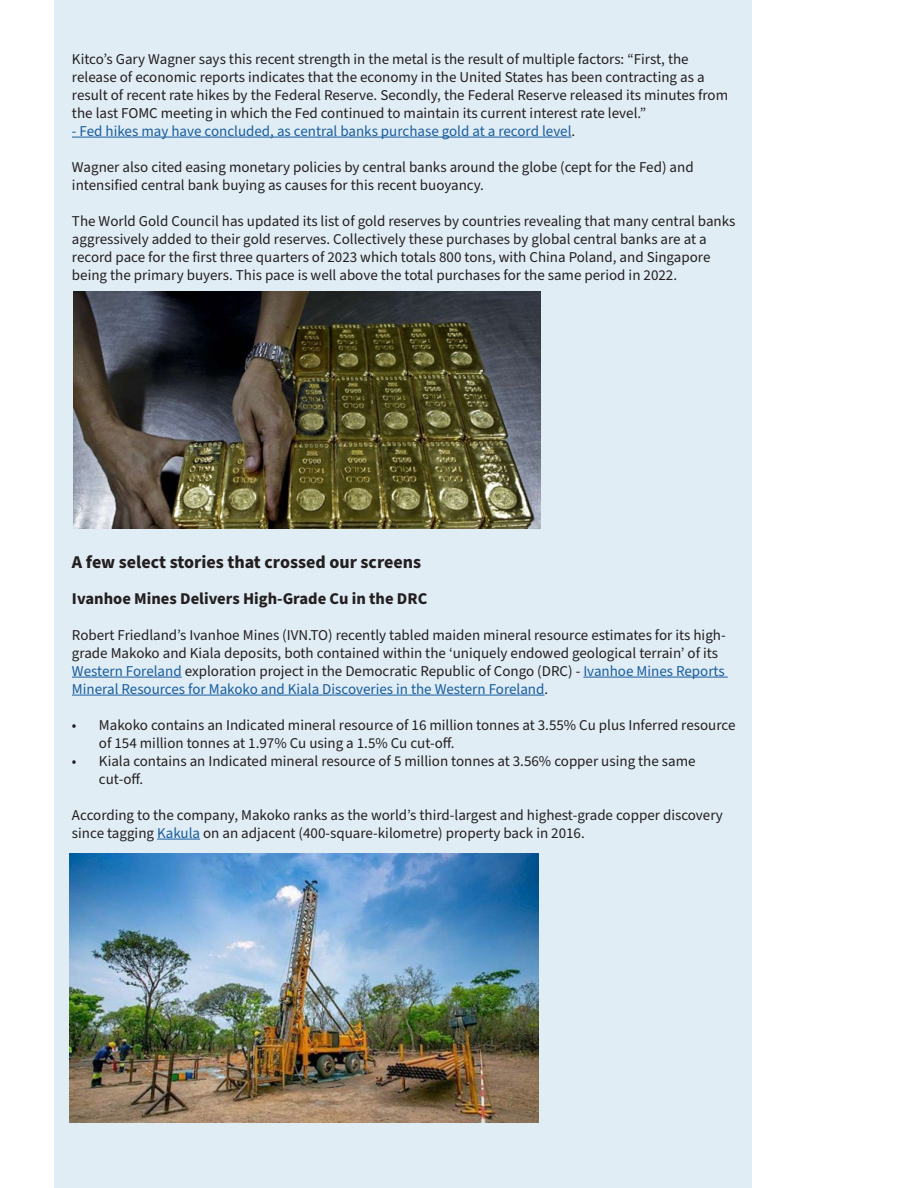
<style>
.page{position:relative;width:918px;height:1188px;background:#fff}
.page>*{position:absolute;margin:0;border:0;box-sizing:border-box;transform-origin:0 0}
.Paragraph___tab{font:700 18px "Source Sans Pro";color:#231f20}
.Paragraph___tab-2{font:700 16.5px "Source Sans Pro";color:#231f20}
.Paragraph___tab-3{font:15px/18px "Source Sans Pro";color:#231f20}
.Paragraph___tab-4{font:15px "Source Sans Pro";color:#175d9e}
.s1{color:#231f20}
.s2{color:#175d9e}
</style>
<div class="page">
<div style="left:54px;top:0;width:697px;height:1188px;background:#e1edf5"></div>
<hr style="left:72px;top:137px;width:500px;height:1px;background:#175d9e">
<hr style="left:72px;top:677px;width:110px;height:1px;background:#175d9e">
<hr style="left:583px;top:677px;width:145px;height:1px;background:#175d9e">
<hr style="left:72px;top:695px;width:472px;height:1px;background:#175d9e">
<hr style="left:157px;top:839px;width:43px;height:1px;background:#175d9e">
<img style="left:74px;top:291px;width:467px;height:237px">
<img style="left:69px;top:853px;width:469px;height:269px">
<p class="Paragraph___tab-3" style="left:72px;top:50px;width:658px">Kitco’s Gary Wagner says this recent strength in the metal is the result of multiple factors: “First, the release of economic reports indicates that the economy in the United States has been contracting as a result of recent rate hikes by the Federal Reserve. Secondly, the Federal Reserve released its minutes from the last FOMC meeting in which the Fed continued to maintain its current interest rate level.”</p>
<p class="Paragraph___tab-4" style="left:72px;top:121px;width:505px">- Fed hikes may have concluded, as central banks purchase gold at a record level<span class="s1">.</span></p>
<p class="Paragraph___tab-3" style="left:72px;top:158px;width:623px">Wagner also cited easing monetary policies by central banks around the globe (cept for the Fed) and intensified central bank buying as causes for this recent buoyancy.</p>
<p class="Paragraph___tab-3" style="left:72px;top:212px;width:665px">The World Gold Council has updated its list of gold reserves by countries revealing that many central banks aggressively added to their gold reserves. Collectively these purchases by global central banks are at a record pace for the first three quarters of 2023 which totals 800 tons, with China Poland, and Singapore being the primary buyers. This pace is well above the total purchases for the same period in 2022.</p>
<p class="Paragraph___tab" style="left:72px;top:550px;width:351px">A few select stories that crossed our screens</p>
<p class="Paragraph___tab-2" style="left:72px;top:587px;width:357px">Ivanhoe Mines Delivers High-Grade Cu in the DRC</p>
<p class="Paragraph___tab-3" style="left:72px;top:626px;width:655px">Robert Friedland’s Ivanhoe Mines (IVN.TO) recently tabled maiden mineral resource estimates for its high&shy;grade Makoko and Kiala deposits, both contained within the ‘uniquely endowed geological terrain’ of its <span class="s2">Western Foreland</span> exploration project in the Democratic Republic of Congo (DRC) - <span class="s2">Ivanhoe Mines Reports Mineral Resources for Makoko and Kiala Discoveries in the Western Foreland</span>.</p>
<p class="Paragraph___tab-3" style="left:99px;top:716px;width:638px;text-indent:-27px">• Makoko contains an Indicated mineral resource of 16 million tonnes at 3.55% Cu plus Inferred resource of 154 million tonnes at 1.97% Cu using a 1.5% Cu cut-off.</p>
<p class="Paragraph___tab-3" style="left:99px;top:752px;width:598px;text-indent:-27px">• Kiala contains an Indicated mineral resource of 5 million tonnes at 3.56% copper using the same cut-off.</p>
<p class="Paragraph___tab-3" style="left:72px;top:806px;width:652px">According to the company, Makoko ranks as the world’s third-largest and highest-grade copper discovery since tagging <span class="s2">Kakula</span> on an adjacent (400-square-kilometre) property back in 2016.</p>
</div>
